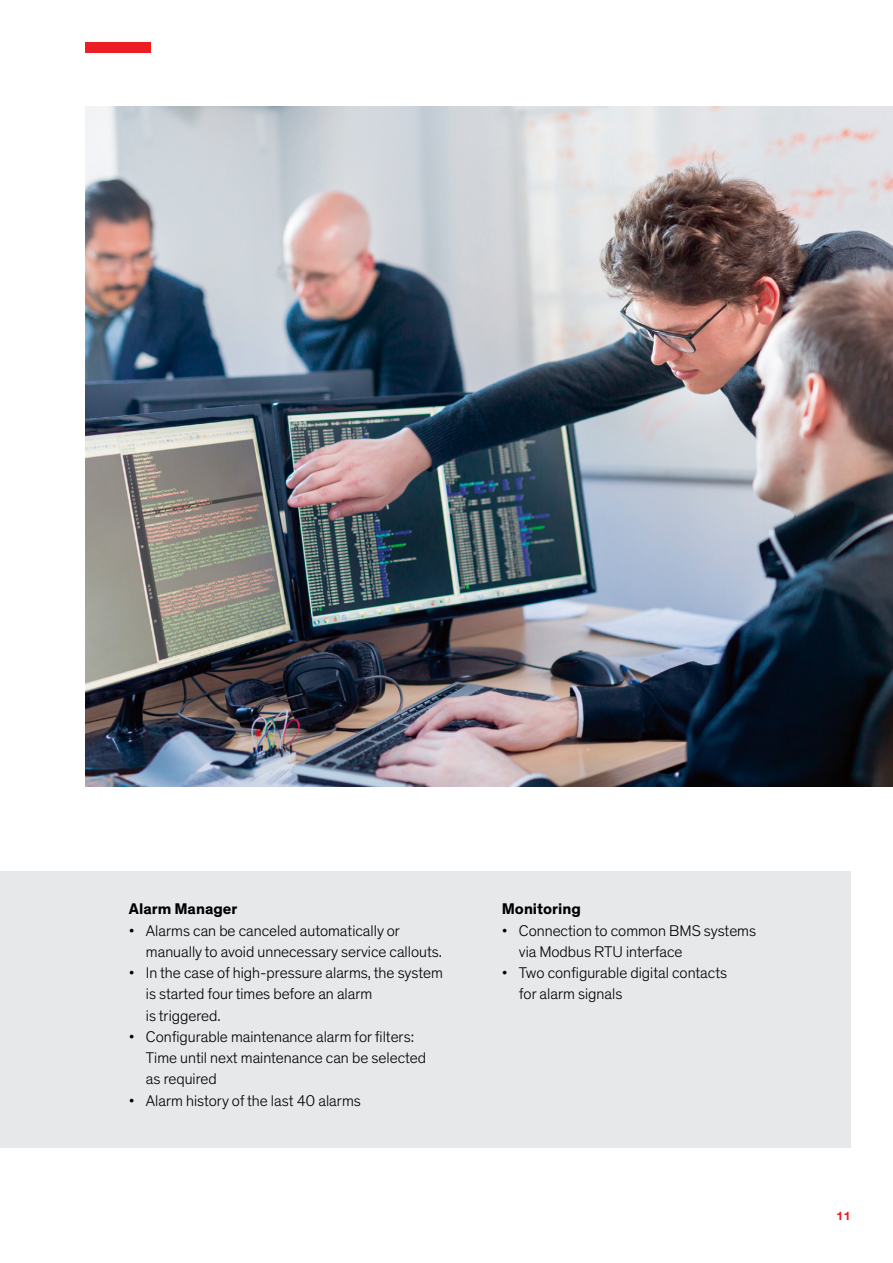
<style>
.page{position:relative;width:893px;height:1263px;background:#fff}
.page>*{position:absolute;margin:0;border:0;box-sizing:border-box;transform-origin:0 0}
.t1{font:300 15.75px/21.3px "Theinhardt";color:#000}
.t2{font:700 15.75px "Theinhardt";color:#000}
.t3{font:700 12px "Theinhardt";color:#ed1d24}
</style>
<div class="page">
<div style="left:85px;top:43px;width:66px;height:10px;background:#ed1d24"></div>
<img style="left:85px;top:106px;width:808px;height:681px">
<div style="left:0;top:871px;width:850px;height:277px;background:#e7e8e9"></div>
<p class="t2" style="left:129px;top:899px;width:110px">Alarm Manager</p>
<p class="t1" style="left:146px;top:920px;width:298px;text-indent:-17px">• Alarms can be canceled automatically or manually to avoid unnecessary service callouts.</p>
<p class="t1" style="left:146px;top:962px;width:298px;text-indent:-17px">• In the case of high-pressure alarms, the system is started four times before an alarm<br>is triggered.</p>
<p class="t1" style="left:146px;top:1026px;width:282px;text-indent:-17px">• Configurable maintenance alarm for filters:<br>Time until next maintenance can be selected as required</p>
<p class="t1" style="left:129px;top:1090px;width:233px">• Alarm history of the last 40 alarms</p>
<p class="t2" style="left:502px;top:899px;width:80px">Monitoring</p>
<p class="t1" style="left:519px;top:920px;width:239px;text-indent:-17px">• Connection to common BMS systems via Modbus RTU interface</p>
<p class="t1" style="left:519px;top:962px;width:210px;text-indent:-17px">• Two configurable digital contacts for alarm signals</p>
<p class="t3" style="left:836px;top:1209px;width:16px">11</p>
</div>
